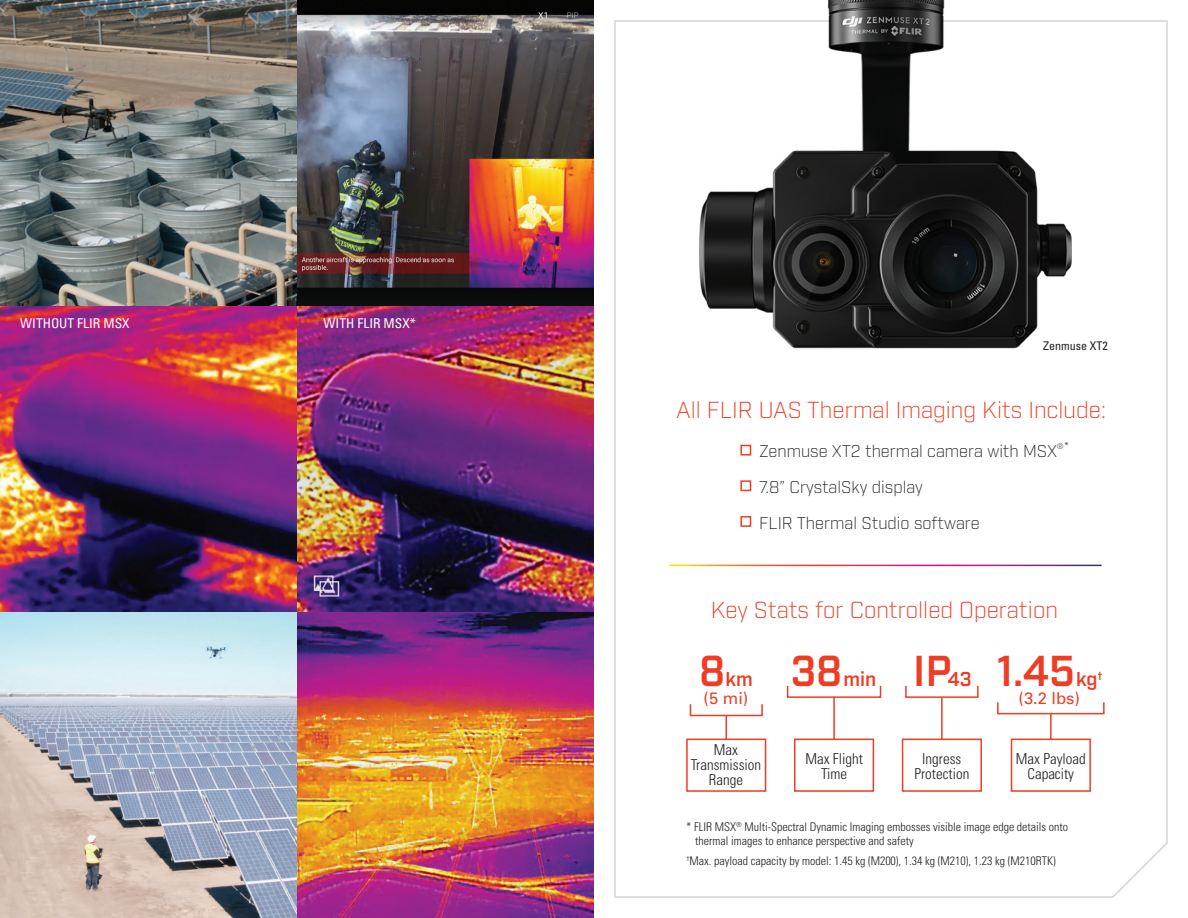
<style>
.page{position:relative;width:1188px;height:918px;background:#fff}
.page>*{position:absolute;margin:0;border:0;box-sizing:border-box;transform-origin:0 0}
.t1{font:600 42px "Industry";color:#ef3c24}
.t2{font:300 22.5px "Industry";color:#ef3c24}
.t3{font:600 19.5px "Industry";color:#ef3c24}
.t4{font:300 16.5px "Industry";color:#231f20}
.t5{font:16.5px "Univers LT Std";color:#ef3c24}
.t6{font:300 condensed 15px/15px "Univers LT Std";color:#231f20;text-align:center}
.t7{font:condensed 13.5px "Univers LT Std";color:#fff}
.t8{font:300 condensed 12px/14.4px "Univers LT Std";color:#231f20}
.t9{font:condensed 12px "Univers LT Std";color:#231f20}
.t10{font:100 ultra-condensed 7.8px "Univers LT Std";color:#231f20}
.s1{font-size:16.5px}
.s2{font-size:42px}
.s3{font-size:19.5px}
</style>
<div class="page">
<img style="left:0;top:0;width:594px;height:918px">
<svg style="left:614px;top:20px;width:554px;height:878px"></svg>
<div style="left:740px;top:445px;width:11px;height:11px;border:2px solid #ef3c24"></div>
<div style="left:740px;top:480px;width:11px;height:11px;border:2px solid #ef3c24"></div>
<div style="left:740px;top:516px;width:11px;height:11px;border:2px solid #ef3c24"></div>
<div style="left:686px;top:739px;width:80px;height:53px;border:2px solid #ef3c24"></div>
<div style="left:690px;top:703px;width:73px;height:13px;border:2px solid #ef3c24"></div>
<svg style="left:726px;top:716px;width:1px;height:23px"></svg>
<div style="left:902px;top:739px;width:80px;height:53px;border:2px solid #ef3c24"></div>
<div style="left:905px;top:685px;width:74px;height:13px;border:2px solid #ef3c24"></div>
<hr style="left:941px;top:697px;width:2px;height:42px;background:#ef3c24">
<div style="left:794px;top:739px;width:80px;height:53px;border:2px solid #ef3c24"></div>
<div style="left:787px;top:685px;width:94px;height:13px;border:2px solid #ef3c24"></div>
<hr style="left:833px;top:697px;width:2px;height:42px;background:#ef3c24">
<hr style="left:670px;top:565px;width:432px;height:1px;background:#fff">
<img style="left:699px;top:0;width:373px;height:355px">
<div style="left:1011px;top:739px;width:80px;height:53px;border:2px solid #ef3c24"></div>
<hr style="left:1050px;top:713px;width:2px;height:26px;background:#ef3c24">
<div style="left:997px;top:702px;width:108px;height:12px;border:2px solid #ef3c24"></div>
<p class="t7" style="left:20px;top:314px;width:111px">WITHOUT FLIR MSX</p>
<p class="t7" style="left:324px;top:314px;width:94px">WITH FLIR MSX*</p>
<p class="t9" style="left:1043px;top:338px;width:66px">Zenmuse XT2</p>
<p class="t2" style="left:676px;top:397px;width:431px">All FLIR UAS Thermal Imaging Kits Include:</p>
<p class="t4" style="left:759px;top:441px;width:300px">Zenmuse XT2 thermal camera with MSX</p>
<p class="t10" style="left:1057px;top:442px;width:13px">®<span class="s1">*</span></p>
<p class="t4" style="left:759px;top:477px;width:165px">7.8” CrystalSky display</p>
<p class="t4" style="left:759px;top:513px;width:222px">FLIR Thermal Studio software</p>
<p class="t2" style="left:711px;top:597px;width:349px">Key Stats for Controlled Operation</p>
<p class="t3" style="left:699px;top:667px;width:55px"><span class="s2">8</span>km</p>
<p class="t5" style="left:704px;top:688px;width:46px">(5 mi)</p>
<p class="t6" style="left:691px;top:742px;width:72px">Max<br>Transmission<br>Range</p>
<p class="t3" style="left:791px;top:667px;width:87px"><span class="s2">38</span> min</p>
<p class="t6" style="left:805px;top:751px;width:59px">Max Flight<br>Time</p>
<p class="t1" style="left:913px;top:646px;width:60px">IP<span class="s3">43</span></p>
<p class="t6" style="left:914px;top:751px;width:56px">Ingress<br>Protection</p>
<p class="t1" style="left:997px;top:646px;width:107px">1.45<span class="s3">kg</span><sup>†</sup></p>
<p class="t5" style="left:1019px;top:688px;width:63px">(3.2 lbs)</p>
<p class="t6" style="left:1016px;top:751px;width:71px">Max Payload<br>Capacity</p>
<p class="t8" style="left:695px;top:820px;width:375px;text-indent:-9px">* FLIR MSX<sup>®</sup> Multi-Spectral Dynamic Imaging embosses visible image edge details onto thermal images to enhance perspective and safety</p>
<p class="t8" style="left:686px;top:854px;width:371px"><sup>†</sup>Max. payload capacity by model: 1.45 kg (M200), 1.34 kg (M210), 1.23 kg (M210RTK)</p>
</div>
